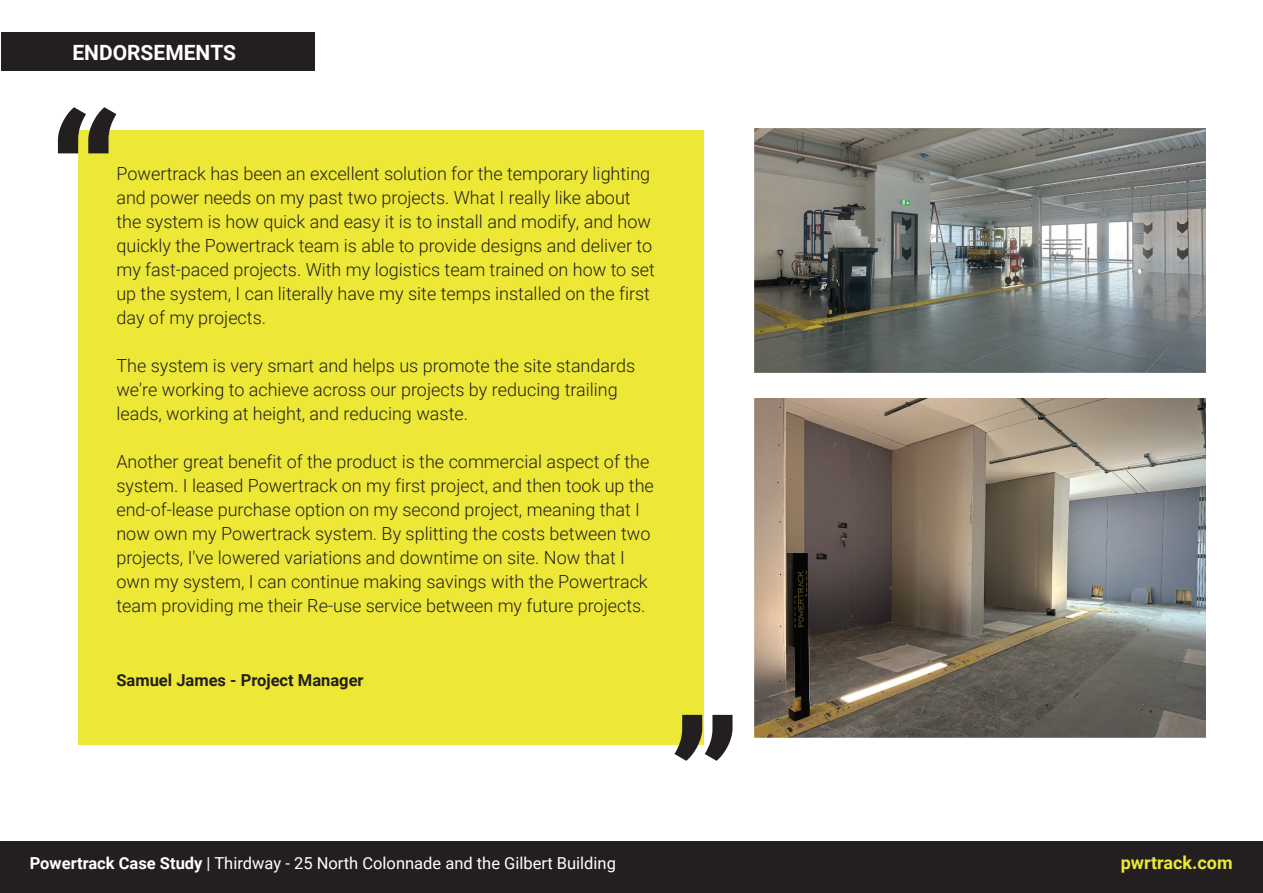
<style>
.page{position:relative;width:1263px;height:893px;background:#fff}
.page>*{position:absolute;margin:0;border:0;box-sizing:border-box;transform-origin:0 0}
.t1{font:700 21px "Roboto";color:#fff}
.t2{font:300 18px/24px "Roboto";color:#231f20}
.t3{font:700 18px "Roboto";color:#ede835}
.t4{font:16.5px "Roboto";color:#fff}
.t5{font:700 16.5px "Roboto";color:#231f20}
.s1{font-weight:700}
</style>
<div class="page">
<div style="left:1px;top:32px;width:313px;height:39px;background:#231f20"></div>
<div style="left:0;top:842px;width:1263px;height:51px;background:#231f20"></div>
<div style="left:78px;top:130px;width:625px;height:614px;background:#ede835"></div>
<svg style="left:58px;top:107px;width:58px;height:46px"></svg>
<svg style="left:674px;top:715px;width:58px;height:46px"></svg>
<img style="left:754px;top:128px;width:451px;height:245px">
<img style="left:754px;top:399px;width:451px;height:338px">
<p class="t1" style="left:72px;top:37px;width:165px">ENDORSEMENTS</p>
<p class="t2" style="left:116px;top:161px;width:540px">Powertrack has been an excellent solution for the temporary lighting and power needs on my past two projects. What I really like about the system is how quick and easy it is to install and modify, and how quickly the Powertrack team is able to provide designs and deliver to my fast-paced projects. With my logistics team trained on how to set up the system, I can literally have my site temps installed on the first day of my projects.</p>
<p class="t2" style="left:116px;top:353px;width:520px">The system is very smart and helps us promote the site standards we're working to achieve across our projects by reducing trailing leads, working at height, and reducing waste.</p>
<p class="t2" style="left:116px;top:449px;width:539px">Another great benefit of the product is the commercial aspect of the system. I leased Powertrack on my first project, and then took up the end-of-lease purchase option on my second project, meaning that I now own my Powertrack system. By splitting the costs between two projects, I've lowered variations and downtime on site. Now that I own my system, I can continue making savings with the Powertrack team providing me their Re-use service between my future projects.</p>
<p class="t5" style="left:116px;top:668px;width:249px">Samuel James - Project Manager</p>
<p class="t4" style="left:30px;top:851px;width:588px"><span class="s1">Powertrack Case Study</span> | Thirdway - 25 North Colonnade and the Gilbert Building</p>
<p class="t3" style="left:1121px;top:850px;width:113px">pwrtrack.com</p>
</div>
